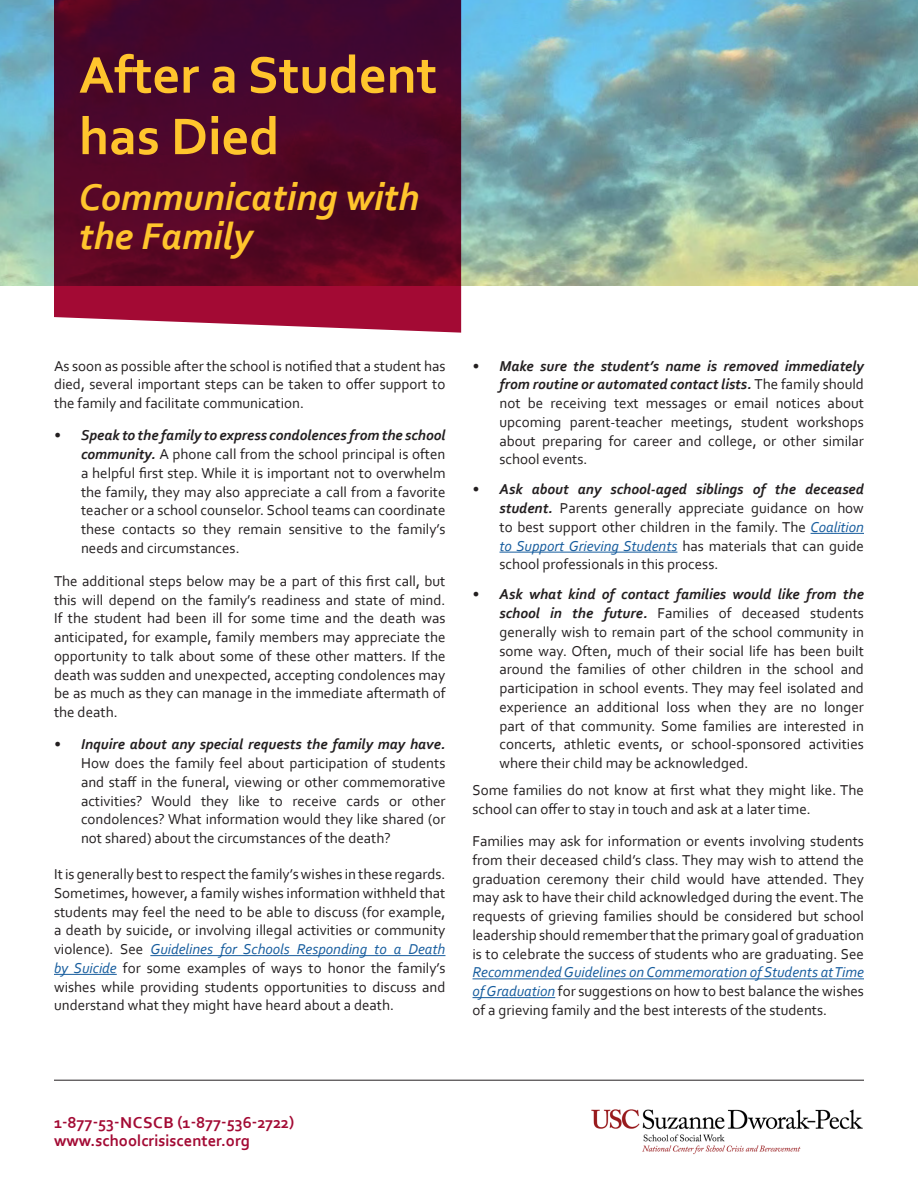
<style>
.page{position:relative;width:918px;height:1188px;background:#fff}
.page>*{position:absolute;margin:0;border:0;box-sizing:border-box;transform-origin:0 0}
.t1{font:700 54px/61.5px "Corbel";color:#ffc52d}
.t2{font:italic 700 39px "Corbel";color:#ffc52d}
.t3{font:700 16.5px/18px "Corbel";color:#a30a34}
.body{font:15px/18.8px "Corbel";color:#231f20;text-align:justify}
.s1{font-weight:700;font-style:italic}
.s2{font-style:italic;color:#175d9e}
</style>
<div class="page">
<img style="left:591px;top:1109px;width:272px;height:46px">
<hr style="left:54px;top:1080px;width:810px;height:1px;background:#231f20">
<img style="left:0;top:0;width:918px;height:285px">
<svg style="left:54px;top:0;width:407px;height:333px;background:#5c0d2f"></svg>
<hr style="left:150px;top:955px;width:295px;height:1px;background:#175d9e">
<hr style="left:54px;top:974px;width:63px;height:1px;background:#175d9e">
<hr style="left:811px;top:533px;width:53px;height:1px;background:#175d9e">
<hr style="left:500px;top:552px;width:177px;height:1px;background:#175d9e">
<hr style="left:472px;top:978px;width:392px;height:1px;background:#175d9e">
<hr style="left:472px;top:997px;width:83px;height:1px;background:#175d9e">
<p class="t1" style="left:79px;top:43px;width:360px">After a Student has Died</p>
<p class="t2" style="left:79px;top:173px;width:342px">Communicating with</p>
<p class="t2" style="left:79px;top:212px;width:175px">the Family</p>
<p class="body" style="left:54px;top:356px;width:393px">As soon as possible after the school is notified that a student has died, several important steps can be taken to offer support to the family and facilitate communication.</p>
<p class="body" style="left:81px;top:426px;width:366px;text-indent:-27px"><span class="s1">• Speak to the family to express condolences from the school community.</span> A phone call from the school principal is often a helpful first step. While it is important not to overwhelm the family, they may also appreciate a call from a favorite teacher or a school counselor. School teams can coordinate these contacts so they remain sensitive to the family’s needs and circumstances.</p>
<p class="body" style="left:54px;top:571px;width:393px">The additional steps below may be a part of this first call, but this will depend on the family’s readiness and state of mind.<br>If the student had been ill for some time and the death was anticipated, for example, family members may appreciate the opportunity to talk about some of these other matters. If the death was sudden and unexpected, accepting condolences may be as much as they can manage in the immediate aftermath of the death.</p>
<p class="body" style="left:81px;top:735px;width:366px;text-indent:-27px"><span class="s1">• Inquire about any special requests the family may have.<br></span>How does the family feel about participation of students and staff in the funeral, viewing or other commemorative activities? Would they like to receive cards or other condolences? What information would they like shared (or not shared) about the circumstances of the death?</p>
<p class="body" style="left:54px;top:865px;width:393px">It is generally best to respect the family’s wishes in these regards.<br>Sometimes, however, a family wishes information withheld that students may feel the need to be able to discuss (for example, a death by suicide, or involving illegal activities or community violence). See <span class="s2">Guidelines for Schools Responding to a Death by Suicide</span> for some examples of ways to honor the family’s wishes while providing students opportunities to discuss and understand what they might have heard about a death.</p>
<p class="body" style="left:500px;top:356px;width:366px;text-indent:-27px"><span class="s1">• Make sure the student’s name is removed immediately from routine or automated contact lists.</span> The family should not be receiving text messages or email notices about upcoming parent-teacher meetings, student workshops about preparing for career and college, or other similar school events.</p>
<p class="body" style="left:500px;top:480px;width:366px;text-indent:-27px"><span class="s1">• Ask about any school-aged siblings of the deceased student.</span> Parents generally appreciate guidance on how to best support other children in the family. The <span class="s2">Coalition to Support Grieving Students</span> has materials that can guide school professionals in this process.</p>
<p class="body" style="left:500px;top:585px;width:366px;text-indent:-27px"><span class="s1">• Ask what kind of contact families would like from the school in the future.</span> Families of deceased students generally wish to remain part of the school community in some way. Often, much of their social life has been built around the families of other children in the school and participation in school events. They may feel isolated and experience an additional loss when they are no longer part of that community. Some families are interested in concerts, athletic events, or school-sponsored activities where their child may be acknowledged.</p>
<p class="body" style="left:472px;top:781px;width:393px">Some families do not know at first what they might like. The school can offer to stay in touch and ask at a later time.</p>
<p class="body" style="left:472px;top:832px;width:393px">Families may ask for information or events involving students from their deceased child’s class. They may wish to attend the graduation ceremony their child would have attended. They may ask to have their child acknowledged during the event. The requests of grieving families should be considered but school leadership should remember that the primary goal of graduation is to celebrate the success of students who are graduating. See <span class="s2">Recommended Guidelines on Commemoration of Students at Time of Graduation</span> for suggestions on how to best balance the wishes of a grieving family and the best interests of the students.</p>
<p class="t3" style="left:54px;top:1114px;width:242px">1-877-53-NCSCB (1-877-536-2722) www.schoolcrisiscenter.org</p>
</div>
